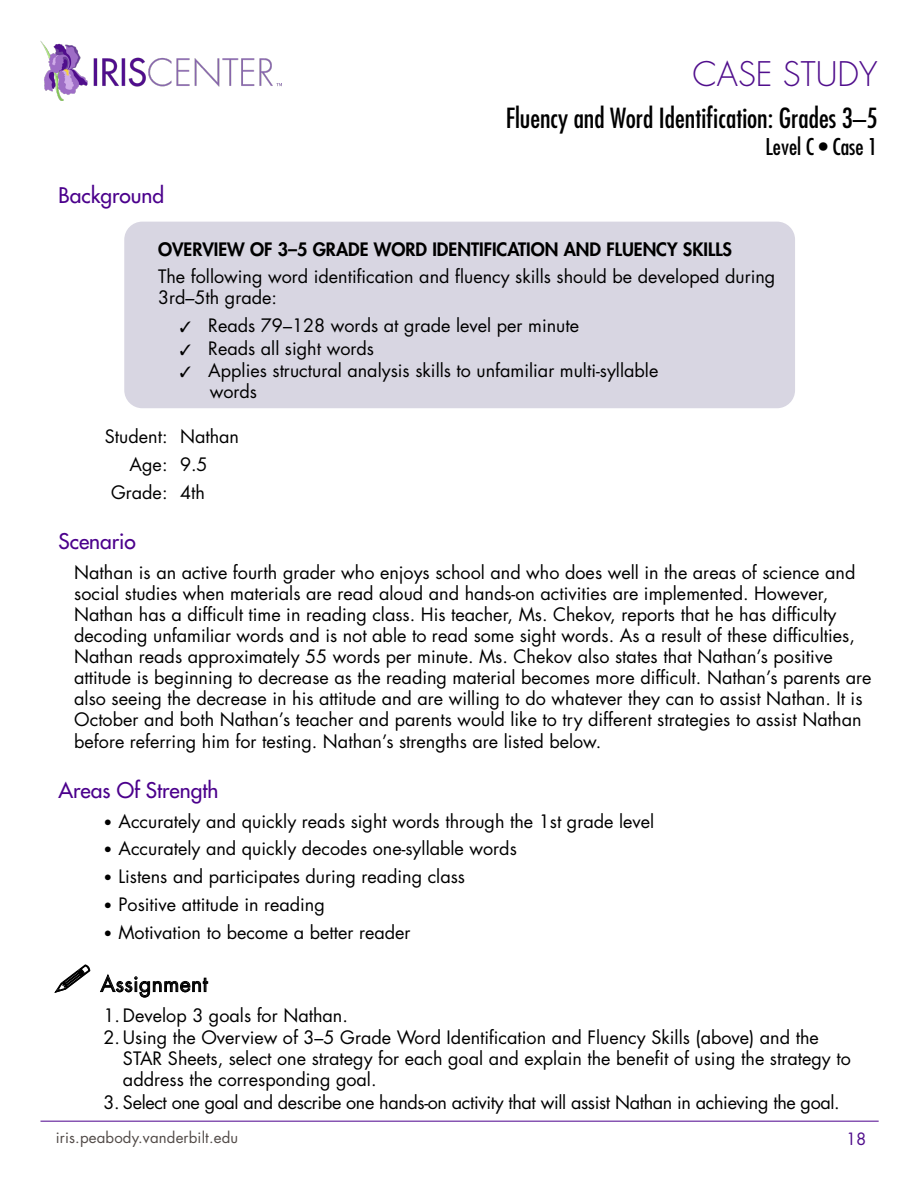
<style>
.page{position:relative;width:918px;height:1188px;background:#fff}
.page>*{position:absolute;margin:0;border:0;box-sizing:border-box;transform-origin:0 0}
.t1{font:300 33px "Futura Std";color:#500e8c}
.t2{font:condensed 27px "Futura Std";color:#000}
.t3{font:condensed 22.5px "Futura Std";color:#000}
.t4{font:500 21px "Futura Std";color:#4b008c}
.t5{font:21px "Futura Std";letter-spacing:.02em;color:#000}
.t6{font:18px/21.1px "Futura Std";color:#000}
.t7{font:18px "Futura Std";letter-spacing:-.02em;color:#000}
.t8{font:800 18px "Futura Std";color:#000}
.t9{font:16.5px "Futura Std";color:#500e8c}
.t10{font:15px "Futura Std";letter-spacing:.01em;color:#524b48}
.s1{font-size:15px}
</style>
<div class="page">
<hr style="left:40px;top:1121px;width:839px;height:1px;background:#4b008c">
<img style="left:41px;top:41px;width:241px;height:60px">
<div style="left:124px;top:222px;width:671px;height:186px;background:#d8d6e2;border-radius:18px"></div>
<h1 class="t1" style="left:693px;top:54px;width:186px">CASE STUDY</h1>
<h1 class="t4" style="left:58px;top:182px;width:107px">Background</h1>
<h2 class="t2" style="left:506px;top:102px;width:373px">Fluency and Word Identification: Grades 3–5</h2>
<p class="t3" style="left:766px;top:133px;width:113px">Level C • Case 1</p>
<p class="t8" style="left:158px;top:238px;width:576px">OVERVIEW OF 3–5 GRADE WORD IDENTIFICATION AND FLUENCY SKILLS</p>
<p class="t6" style="left:158px;top:266px;width:619px">The following word identification and fluency skills should be developed during<br>3rd–5th grade:</p>
<p class="t6" style="left:180px;top:315px;width:401px">• Reads 79–128 words at grade level per minute</p>
<p class="t6" style="left:180px;top:338px;width:196px">• Reads all sight words</p>
<p class="t6" style="left:210px;top:360px;width:450px;text-indent:-30px">• Applies structural analysis skills to unfamiliar multi-syllable words</p>
<p class="t6" style="left:105px;top:426px;width:64px">Student:</p>
<p class="t6" style="left:180px;top:426px;width:61px">Nathan</p>
<p class="t6" style="left:130px;top:454px;width:39px">Age:</p>
<p class="t6" style="left:180px;top:454px;width:29px">9.5</p>
<p class="t6" style="left:111px;top:482px;width:58px">Grade:</p>
<p class="t6" style="left:180px;top:482px;width:26px">4th</p>
<h1 class="t4" style="left:58px;top:528px;width:79px">Scenario</h1>
<p class="t6" style="left:74px;top:562px;width:799px">Nathan is an active fourth grader who enjoys school and who does well in the areas of science and social studies when materials are read aloud and hands-on activities are implemented . However, Nathan has a difficult time in reading class . His teacher, Ms . Chekov, reports that he has difficulty decoding unfamiliar words and is not able to read some sight words . As a result of these difficulties, Nathan reads approximately 55 words per minute . Ms . Chekov also states that Nathan’s positive attitude is beginning to decrease as the reading material becomes more difficult . Nathan’s parents are also seeing the decrease in his attitude and are willing to do whatever they can to assist Nathan . It is October and both Nathan’s teacher and parents would like to try different strategies to assist Nathan before referring him for testing . Nathan’s strengths are listed below .</p>
<h1 class="t4" style="left:58px;top:777px;width:162px">Areas Of Strength</h1>
<p class="t6" style="left:104px;top:811px;width:552px"><span class="s1">•</span> Accurately and quickly reads sight words through the 1st grade level</p>
<p class="t6" style="left:104px;top:838px;width:415px"><span class="s1">•</span> Accurately and quickly decodes one-syllable words</p>
<p class="t6" style="left:104px;top:866px;width:363px"><span class="s1">•</span> Listens and participates during reading class</p>
<p class="t6" style="left:104px;top:894px;width:223px"><span class="s1">•</span> Positive attitude in reading</p>
<p class="t6" style="left:104px;top:922px;width:309px"><span class="s1">•</span> Motivation to become a better reader</p>
<p class="t5" style="left:54px;top:970px;width:155px">• Assignment</p>
<p class="t6" style="left:104px;top:1005px;width:246px">1 . Develop 3 goals for Nathan .</p>
<p class="t6" style="left:123px;top:1027px;width:729px;text-indent:-19px">2 . Using the Overview of 3–5 Grade Word Identification and Fluency Skills (above) and the<br>STAR Sheets, select one strategy for each goal and explain the benefit of using the strategy to address the corresponding goal .</p>
<p class="t7" style="left:104px;top:1090px;width:738px">3 . Select one goal and describe one hands-on activity that will assist Nathan in achieving the goal .</p>
<p class="t10" style="left:56px;top:1128px;width:184px">iris .peabody .vanderbilt .edu</p>
<p class="t9" style="left:846px;top:1128px;width:22px">18</p>
</div>
